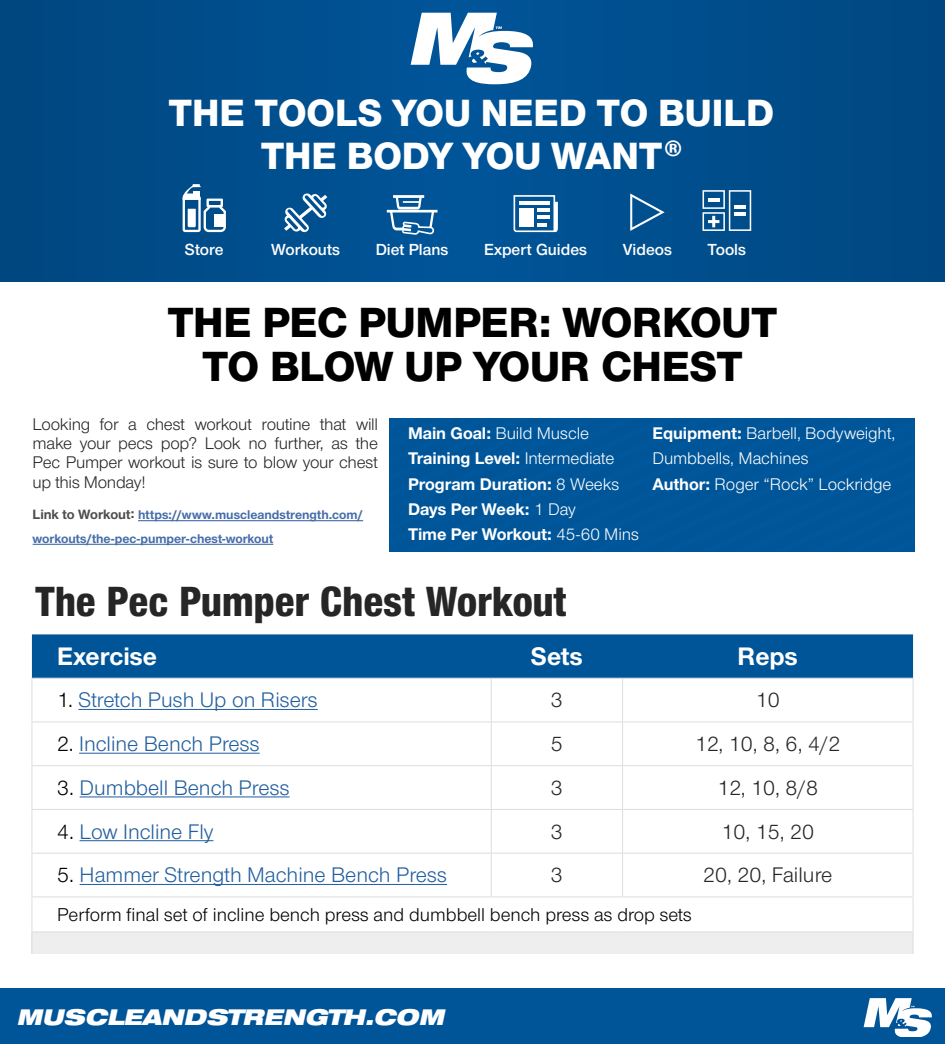
<style>
.page{position:relative;width:945px;height:1044px;background:#fff}
.page>*{position:absolute;margin:0;border:0;box-sizing:border-box;transform-origin:0 0}
.t1{font:43.75px/43.8px "Nimbus San Nov Hea";letter-spacing:-.01em;color:#000;text-align:center}
.t2{font:43.75px "Nimbus San Nov Con Hea";color:#262626}
.t3{font:39.38px/43px "Nimbus San Nov Hea";color:#fff;text-align:center}
.t4{font:700 26.25px "Nimbus San Nov";color:#fff}
.t5{font:21.88px "Nimbus San Nov";color:#215e9e}
.t6{font:21.88px "Nimbus San Nov";color:#262626}
.t7{font:italic 900 expanded 21.88px "Helvetica Neue LT Std";color:#fff}
.t8{font:19.25px "Nimbus San Nov";color:#000}
.t9{font:17.5px/19.2px "Nimbus San Nov";letter-spacing:-.02em;color:#262626;text-align:justify}
.t10{font:700 17.5px/25.4px "Nimbus San Nov";letter-spacing:-.005em;color:#fff}
.t11{font:17.5px/25.4px "Nimbus San Nov";letter-spacing:-.005em;color:#fff}
.t12{font:16.62px "Nimbus San Nov Sem Bol";color:#fff}
.t13{font:700 13.12px/23.6px "Nimbus San Nov";color:#456da9}
.s1{font-size:14px;color:#4d4d4f}
.s2{font-weight:400}
.s3{font-weight:700}
.s4{color:#000}
</style>
<div class="page">
<svg style="left:33px;top:679px;width:880px;height:217px"></svg>
<div style="left:32px;top:634px;width:881px;height:44px;background:#059"></div>
<div style="left:32px;top:932px;width:881px;height:22px;background:#eee"></div>
<hr style="left:913px;top:897px;width:1px;height:34px;background:#ddd">
<svg style="left:913px;top:932px;width:1px;height:22px"></svg>
<hr style="left:32px;top:679px;width:1px;height:42px;background:#ddd">
<hr style="left:491px;top:679px;width:1px;height:42px;background:#ddd">
<hr style="left:622px;top:679px;width:1px;height:42px;background:#ddd">
<hr style="left:913px;top:679px;width:1px;height:42px;background:#ddd">
<hr style="left:491px;top:722px;width:1px;height:43px;background:#ddd">
<hr style="left:622px;top:722px;width:1px;height:43px;background:#ddd">
<hr style="left:491px;top:766px;width:1px;height:43px;background:#ddd">
<hr style="left:622px;top:766px;width:1px;height:43px;background:#ddd">
<hr style="left:491px;top:810px;width:1px;height:43px;background:#ddd">
<hr style="left:622px;top:810px;width:1px;height:43px;background:#ddd">
<hr style="left:32px;top:854px;width:1px;height:42px;background:#ddd">
<hr style="left:491px;top:854px;width:1px;height:42px;background:#ddd">
<hr style="left:622px;top:854px;width:1px;height:42px;background:#ddd">
<hr style="left:913px;top:854px;width:1px;height:42px;background:#ddd">
<hr style="left:32px;top:897px;width:1px;height:34px;background:#ddd">
<hr style="left:32px;top:721px;width:459px;height:1px;background:#ddd">
<hr style="left:32px;top:722px;width:1px;height:43px;background:#ddd">
<hr style="left:491px;top:721px;width:132px;height:1px;background:#ddd">
<hr style="left:623px;top:721px;width:291px;height:1px;background:#ddd">
<hr style="left:913px;top:722px;width:1px;height:43px;background:#ddd">
<hr style="left:32px;top:765px;width:459px;height:1px;background:#ddd">
<hr style="left:32px;top:766px;width:1px;height:43px;background:#ddd">
<hr style="left:491px;top:765px;width:132px;height:1px;background:#ddd">
<hr style="left:623px;top:765px;width:291px;height:1px;background:#ddd">
<hr style="left:913px;top:766px;width:1px;height:43px;background:#ddd">
<hr style="left:32px;top:809px;width:459px;height:1px;background:#ddd">
<hr style="left:32px;top:810px;width:1px;height:43px;background:#ddd">
<hr style="left:491px;top:809px;width:132px;height:1px;background:#ddd">
<hr style="left:623px;top:809px;width:291px;height:1px;background:#ddd">
<hr style="left:913px;top:810px;width:1px;height:43px;background:#ddd">
<hr style="left:32px;top:853px;width:459px;height:1px;background:#ddd">
<hr style="left:491px;top:853px;width:132px;height:1px;background:#ddd">
<hr style="left:623px;top:853px;width:291px;height:1px;background:#ddd">
<hr style="left:32px;top:678px;width:459px;height:1px;background:#ddd">
<hr style="left:491px;top:678px;width:132px;height:1px;background:#ddd">
<hr style="left:623px;top:678px;width:291px;height:1px;background:#ddd">
<hr style="left:32px;top:896px;width:459px;height:1px;background:#ddd">
<hr style="left:491px;top:896px;width:132px;height:1px;background:#ddd">
<hr style="left:623px;top:896px;width:291px;height:1px;background:#ddd">
<hr style="left:32px;top:931px;width:459px;height:1px;background:#ddd">
<hr style="left:491px;top:931px;width:132px;height:1px;background:#ddd">
<hr style="left:623px;top:931px;width:291px;height:1px;background:#ddd">
<hr style="left:78px;top:709px;width:240px;height:1px;background:#215e9e">
<hr style="left:79px;top:753px;width:181px;height:1px;background:#215e9e">
<hr style="left:80px;top:796px;width:210px;height:1px;background:#215e9e">
<hr style="left:80px;top:840px;width:133px;height:1px;background:#215e9e">
<hr style="left:80px;top:884px;width:367px;height:1px;background:#215e9e">
<div style="left:0;top:989px;width:945px;height:55px;background:#059"></div>
<svg style="left:864px;top:998px;width:68px;height:38px"></svg>
<div style="left:1px;top:0;width:944px;height:282px;background:#004d8b"></div>
<svg style="left:411px;top:13px;width:122px;height:71px"></svg>
<svg style="left:182px;top:184px;width:44px;height:48px"></svg>
<svg style="left:284px;top:193px;width:43px;height:39px"></svg>
<svg style="left:387px;top:195px;width:50px;height:40px"></svg>
<svg style="left:514px;top:195px;width:44px;height:37px"></svg>
<svg style="left:630px;top:193px;width:35px;height:38px"></svg>
<svg style="left:703px;top:190px;width:48px;height:41px"></svg>
<hr style="left:138px;top:520px;width:225px;height:1px;background:#456da9">
<hr style="left:33px;top:544px;width:240px;height:1px;background:#456da9">
<div style="left:389px;top:418px;width:526px;height:133px;background:#059"></div>
<h2 class="t3" style="left:169px;top:92px;width:607px">THE TOOLS YOU NEED TO BUILD<br>THE BODY YOU WANT<sup>®</sup></h2>
<p class="t12" style="left:185px;top:240px;width:40px">Store</p>
<p class="t12" style="left:271px;top:240px;width:70px">Workouts</p>
<p class="t12" style="left:376px;top:240px;width:74px">Diet Plans</p>
<p class="t12" style="left:484px;top:240px;width:105px">Expert Guides</p>
<p class="t12" style="left:623px;top:240px;width:51px">Videos</p>
<p class="t12" style="left:708px;top:240px;width:40px">Tools</p>
<h1 class="t1" style="left:168px;top:301px;width:611px">THE PEC PUMPER: WORKOUT<br>TO BLOW UP YOUR CHEST</h1>
<p class="t9" style="left:33px;top:414px;width:347px">Looking for a chest workout routine that will make your pecs pop? Look no further, as the Pec Pumper workout is sure to blow your chest up this Monday!</p>
<p class="t13" style="left:33px;top:503px;width:332px"><span class="s1">Link to Workout:</span> https://www.muscleandstrength.com/ workouts/the-pec-pumper-chest-workout</p>
<p class="t10" style="left:408px;top:420px;width:232px">Main Goal: <span class="s2">Build Muscle<br></span>Training Level: <span class="s2">Intermediate<br></span>Program Duration: <span class="s2">8 Weeks<br></span>Days Per Week: <span class="s2">1 Day<br></span>Time Per Workout: <span class="s2">45-60 Mins</span></p>
<p class="t11" style="left:652px;top:421px;width:244px"><span class="s3">Equipment:</span> Barbell, Bodyweight,<br>Dumbbells, Machines<br><span class="s3">Author:</span> Roger “Rock” Lockridge</p>
<h1 class="t2" style="left:35px;top:576px;width:532px">The Pec Pumper Chest Workout</h1>
<h3 class="t4" style="left:57px;top:641px;width:101px">Exercise</h3>
<h3 class="t4" style="left:531px;top:641px;width:53px">Sets</h3>
<h3 class="t4" style="left:738px;top:641px;width:62px">Reps</h3>
<p class="t5" style="left:57px;top:688px;width:262px"><span class="s4">1.</span> Stretch Push Up on Risers</p>
<p class="t6" style="left:551px;top:688px;width:13px">3</p>
<p class="t6" style="left:756px;top:688px;width:25px">10</p>
<p class="t5" style="left:57px;top:731px;width:204px"><span class="s4">2.</span> Incline Bench Press</p>
<p class="t6" style="left:551px;top:731px;width:13px">5</p>
<p class="t6" style="left:695px;top:731px;width:147px">12, 10, 8, 6, 4/2</p>
<p class="t5" style="left:57px;top:775px;width:234px"><span class="s4">3.</span> Dumbbell Bench Press</p>
<p class="t6" style="left:551px;top:775px;width:13px">3</p>
<p class="t6" style="left:718px;top:775px;width:102px">12, 10, 8/8</p>
<p class="t5" style="left:57px;top:819px;width:158px"><span class="s4">4.</span> Low Incline Fly</p>
<p class="t6" style="left:551px;top:819px;width:13px">3</p>
<p class="t6" style="left:722px;top:819px;width:94px">10, 15, 20</p>
<p class="t5" style="left:57px;top:863px;width:391px"><span class="s4">5.</span> Hammer Strength Machine Bench Press</p>
<p class="t6" style="left:551px;top:863px;width:13px">3</p>
<p class="t6" style="left:703px;top:863px;width:131px">20, 20, Failure</p>
<p class="t8" style="left:57px;top:904px;width:636px">Perform final set of incline bench press and dumbbell bench press as drop sets</p>
<p class="t7" style="left:17px;top:1003px;width:429px">MUSCLEANDSTRENGTH.COM</p>
</div>
